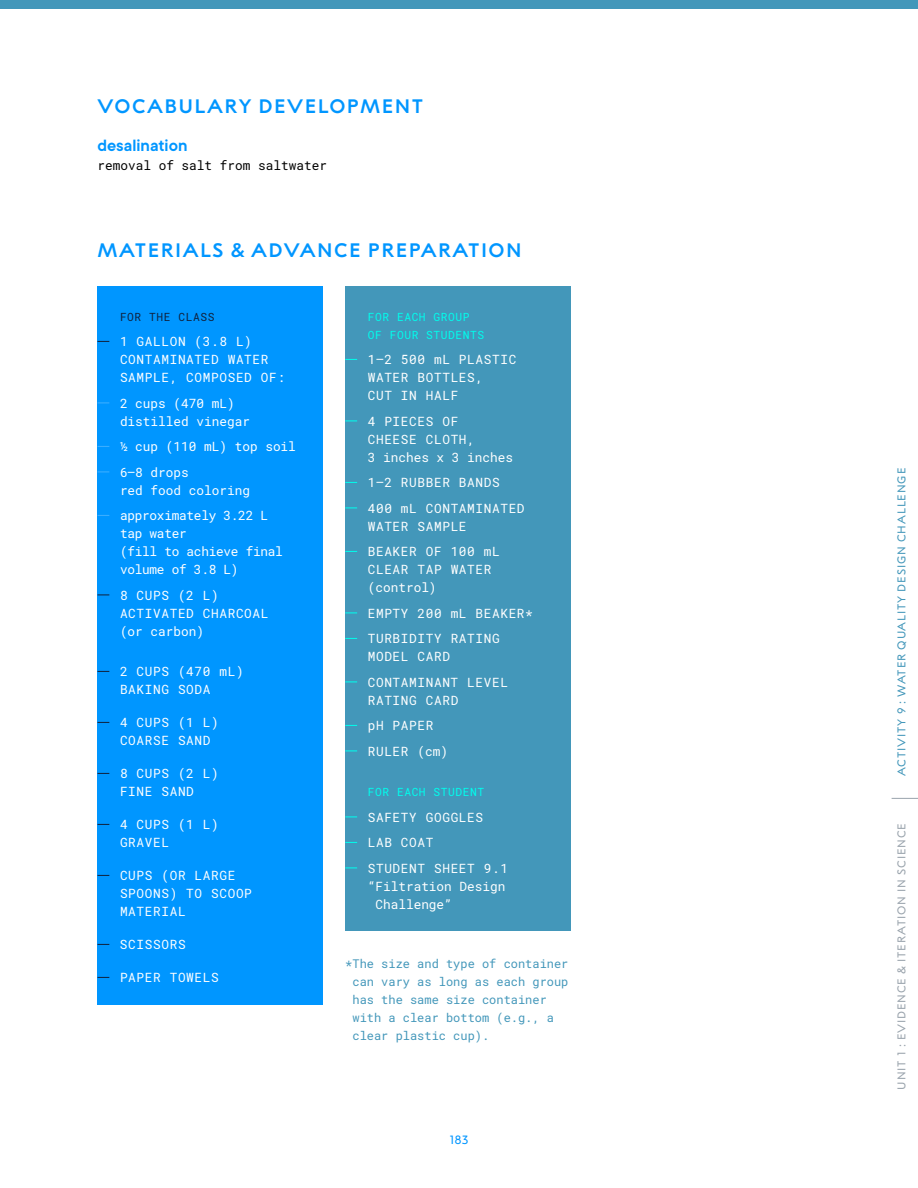
<style>
.page{position:relative;width:918px;height:1188px;background:#fff}
.page>*{position:absolute;margin:0;border:0;box-sizing:border-box;transform-origin:0 0}
.section_header{font:700 19.5px "Alfred Sans";letter-spacing:.075em;color:#0096ff}
.body_paragraph_rag{font:600 18px "TT Commons";color:#0096ff}
.t1{font:12.75px/18px "Roboto Mono";letter-spacing:.05em;color:#fff}
.t2{font:12.75px/18px "Roboto Mono";color:#fff}
.t3{font:12.75px/18px "Roboto Mono";letter-spacing:-.02em;color:#fff}
.body_paragraph_rag-2{font:12.75px "Roboto Mono";color:#000}
.body_copy_paragraph{font:12px/18px "Roboto Mono";color:#4397ba}
.t4{font:12px "Alfred Sans";color:#0096ff}
.t5{font:11.25px/18px "Roboto Mono";letter-spacing:.05em;color:#00ffed}
.t6{font:11.25px "Alfred Sans";letter-spacing:.075em;color:#4397ba}
.t7{font:11.25px "Alfred Sans";letter-spacing:.075em;color:#99a3ac}
.t8{font:11.25px "Roboto Mono";letter-spacing:.05em;color:#10223e}
</style>
<div class="page">
<svg style="left:892px;top:798px;width:26px;height:1px"></svg>
<div style="left:0;top:0;width:918px;height:8px;background:#4397ba"></div>
<div style="left:98px;top:286px;width:225px;height:719px;background:#0096ff"></div>
<div style="left:345px;top:286px;width:226px;height:645px;background:#4397ba"></div>
<svg style="left:345px;top:359px;width:12px;height:1px"></svg>
<svg style="left:345px;top:421px;width:12px;height:1px"></svg>
<svg style="left:345px;top:482px;width:12px;height:1px"></svg>
<svg style="left:345px;top:508px;width:12px;height:1px"></svg>
<svg style="left:345px;top:551px;width:12px;height:1px"></svg>
<svg style="left:345px;top:613px;width:12px;height:1px"></svg>
<svg style="left:345px;top:638px;width:12px;height:1px"></svg>
<svg style="left:345px;top:682px;width:12px;height:1px"></svg>
<svg style="left:345px;top:725px;width:12px;height:1px"></svg>
<svg style="left:345px;top:751px;width:12px;height:1px"></svg>
<svg style="left:345px;top:817px;width:12px;height:1px"></svg>
<svg style="left:345px;top:842px;width:12px;height:1px"></svg>
<svg style="left:345px;top:868px;width:12px;height:1px"></svg>
<p class="section_header" style="left:98px;top:95px;width:327px">VOCABULARY DEVELOPMENT</p>
<p class="body_paragraph_rag" style="left:98px;top:135px;width:91px">desalination</p>
<p class="body_paragraph_rag-2" style="left:98px;top:157px;width:231px">removal of salt from saltwater</p>
<p class="section_header" style="left:98px;top:239px;width:426px">MATERIALS &amp; ADVANCE PREPARATION</p>
<p class="t8" style="left:120px;top:309px;width:96px">FOR THE CLASS</p>
<p class="t1" style="left:120px;top:332px;width:167px">1 GALLON (3.8 L)<br>CONTAMINATED WATER<br>SAMPLE, COMPOSED OF:</p>
<p class="t2" style="left:120px;top:394px;width:132px">2 cups (470 mL) distilled vinegar</p>
<p class="t2" style="left:120px;top:437px;width:177px">½ cup (110 mL) top soil</p>
<p class="t2" style="left:120px;top:463px;width:132px">6–8 drops<br>red food coloring</p>
<p class="t3" style="left:120px;top:506px;width:164px">approximately 3.22 L tap water<br>(fill to achieve final volume of 3.8 L)</p>
<p class="t1" style="left:120px;top:586px;width:150px">8 CUPS (2 L)<br>ACTIVATED CHARCOAL (or carbon)</p>
<p class="t1" style="left:120px;top:662px;width:125px">2 CUPS (470 mL)<br>BAKING SODA</p>
<p class="t1" style="left:120px;top:713px;width:100px">4 CUPS (1 L)<br>COARSE SAND</p>
<p class="t1" style="left:120px;top:764px;width:100px">8 CUPS (2 L)<br>FINE SAND</p>
<p class="t1" style="left:120px;top:815px;width:100px">4 CUPS (1 L)<br>GRAVEL</p>
<p class="t1" style="left:120px;top:866px;width:133px">CUPS (OR LARGE<br>SPOONS) TO SCOOP<br>MATERIAL</p>
<p class="t1" style="left:120px;top:935px;width:67px">SCISSORS</p>
<p class="t1" style="left:120px;top:968px;width:100px">PAPER TOWELS</p>
<p class="t5" style="left:368px;top:307px;width:118px">FOR EACH GROUP<br>OF FOUR STUDENTS</p>
<p class="t1" style="left:368px;top:350px;width:150px">1–2 500 mL PLASTIC<br>WATER BOTTLES,<br>CUT IN HALF</p>
<p class="t1" style="left:368px;top:412px;width:147px">4 PIECES OF<br>CHEESE CLOTH,<br>3 inches x 3 inches</p>
<p class="t1" style="left:368px;top:473px;width:133px">1–2 RUBBER BANDS</p>
<p class="t1" style="left:368px;top:499px;width:158px">400 mL CONTAMINATED<br>WATER SAMPLE</p>
<p class="t1" style="left:368px;top:542px;width:133px">BEAKER OF 100 mL<br>CLEAR TAP WATER (control)</p>
<p class="t1" style="left:368px;top:604px;width:167px">EMPTY 200 mL BEAKER*</p>
<p class="t1" style="left:368px;top:629px;width:133px">TURBIDITY RATING<br>MODEL CARD</p>
<p class="t1" style="left:368px;top:673px;width:142px">CONTAMINANT LEVEL<br>RATING CARD</p>
<p class="t1" style="left:368px;top:716px;width:67px">pH PAPER</p>
<p class="t1" style="left:368px;top:742px;width:82px">RULER (cm)</p>
<p class="t5" style="left:368px;top:783px;width:118px">FOR EACH STUDENT</p>
<p class="t1" style="left:368px;top:808px;width:117px">SAFETY GOGGLES</p>
<p class="t1" style="left:368px;top:833px;width:67px">LAB COAT</p>
<p class="t1" style="left:368px;top:859px;width:142px">STUDENT SHEET 9.1</p>
<p class="t2" style="left:368px;top:877px;width:139px">“Filtration Design</p>
<p class="t2" style="left:375px;top:895px;width:78px">Challenge”</p>
<p class="body_copy_paragraph" style="left:352px;top:955px;width:218px;text-indent:-7px">*The size and type of container can vary as long as each group has the same size container with a clear bottom (e.g., a clear plastic cup).</p>
<p class="t4" style="left:449px;top:1133px;width:21px">183</p>
<p class="t6" style="left:895px;top:776px;width:310px;rotate:-90deg">ACTIVITY 9 : WATER QUALITY DESIGN CHALLENGE</p>
<p class="t7" style="left:895px;top:1090px;width:268px;rotate:-90deg">UNIT 1 : EVIDENCE &amp; ITERATION IN SCIENCE</p>
</div>
